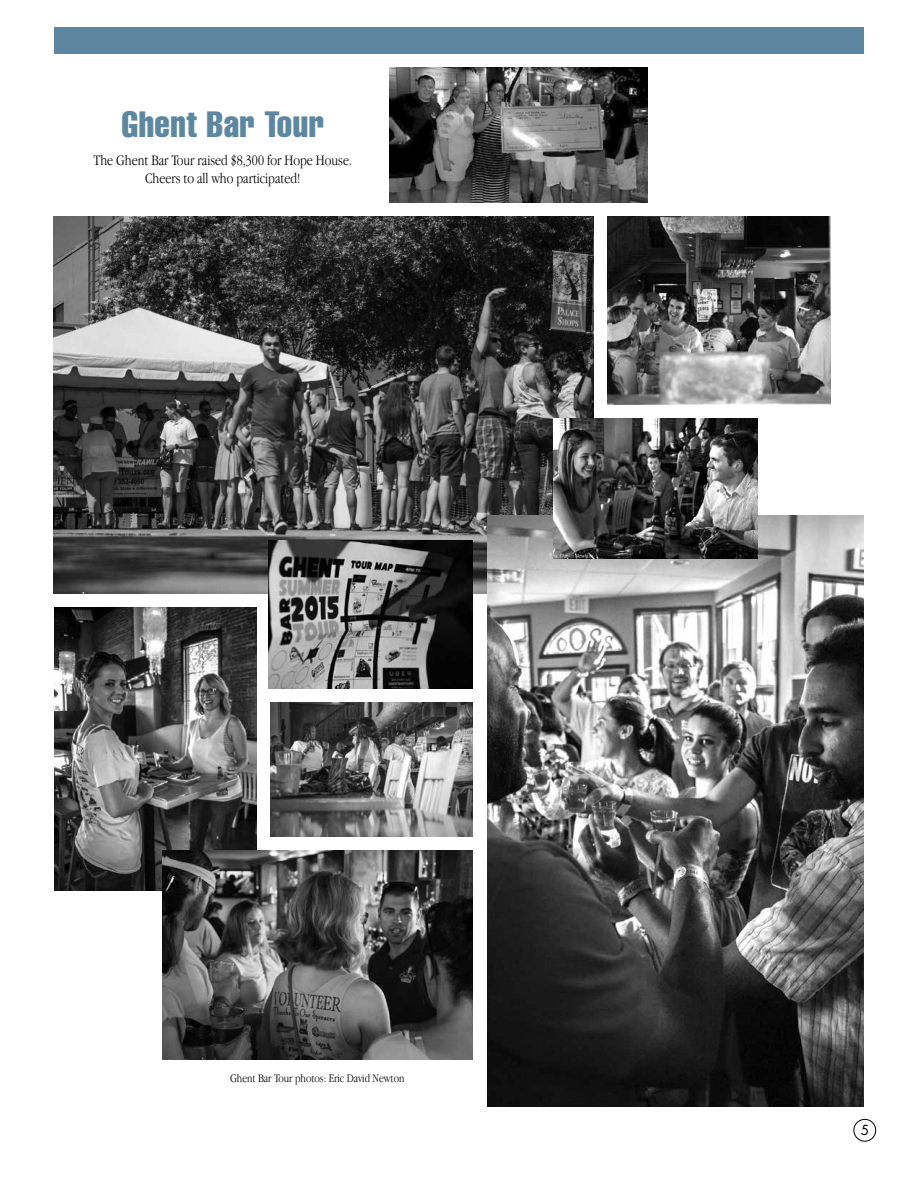
<style>
.page{position:relative;width:918px;height:1188px;background:#fff}
.page>*{position:absolute;margin:0;border:0;box-sizing:border-box;transform-origin:0 0}
.t1{font:extra-condensed 36px "Helvetica";letter-spacing:.015em;color:#5d87a1}
.t2{font:300 condensed 15px/18px "Garamond IT Cby BT";color:#000;text-align:center}
.t3{font:13.5px "Futura ICG";color:#000}
.t4{font:300 condensed 12px "Garamond IT Cby BT";color:#000}
</style>
<div class="page">
<img style="left:54px;top:608px;width:202px;height:283px">
<img style="left:162px;top:850px;width:310px;height:210px">
<img style="left:53px;top:216px;width:541px;height:378px">
<img style="left:488px;top:515px;width:376px;height:592px">
<div style="left:853px;top:1119px;width:23px;height:23px;border:1px solid #000;border-radius:50%"></div>
<img style="left:268px;top:541px;width:204px;height:147px">
<img style="left:390px;top:68px;width:258px;height:134px">
<img style="left:608px;top:216px;width:223px;height:189px">
<img style="left:554px;top:418px;width:204px;height:140px">
<img style="left:270px;top:702px;width:202px;height:135px">
<div style="left:54px;top:27px;width:810px;height:27px;background:#5d87a1"></div>
<h1 class="t1" style="left:121px;top:101px;width:204px">Ghent Bar Tour</h1>
<p class="t2" style="left:93px;top:152px;width:260px">The Ghent Bar Tour raised $8,300 for Hope House.<br>Cheers to all who participated!</p>
<p class="t4" style="left:230px;top:1072px;width:176px">Ghent Bar Tour photos: Eric David Newton</p>
<p class="t3" style="left:860px;top:1121px;width:10px">5</p>
</div>
